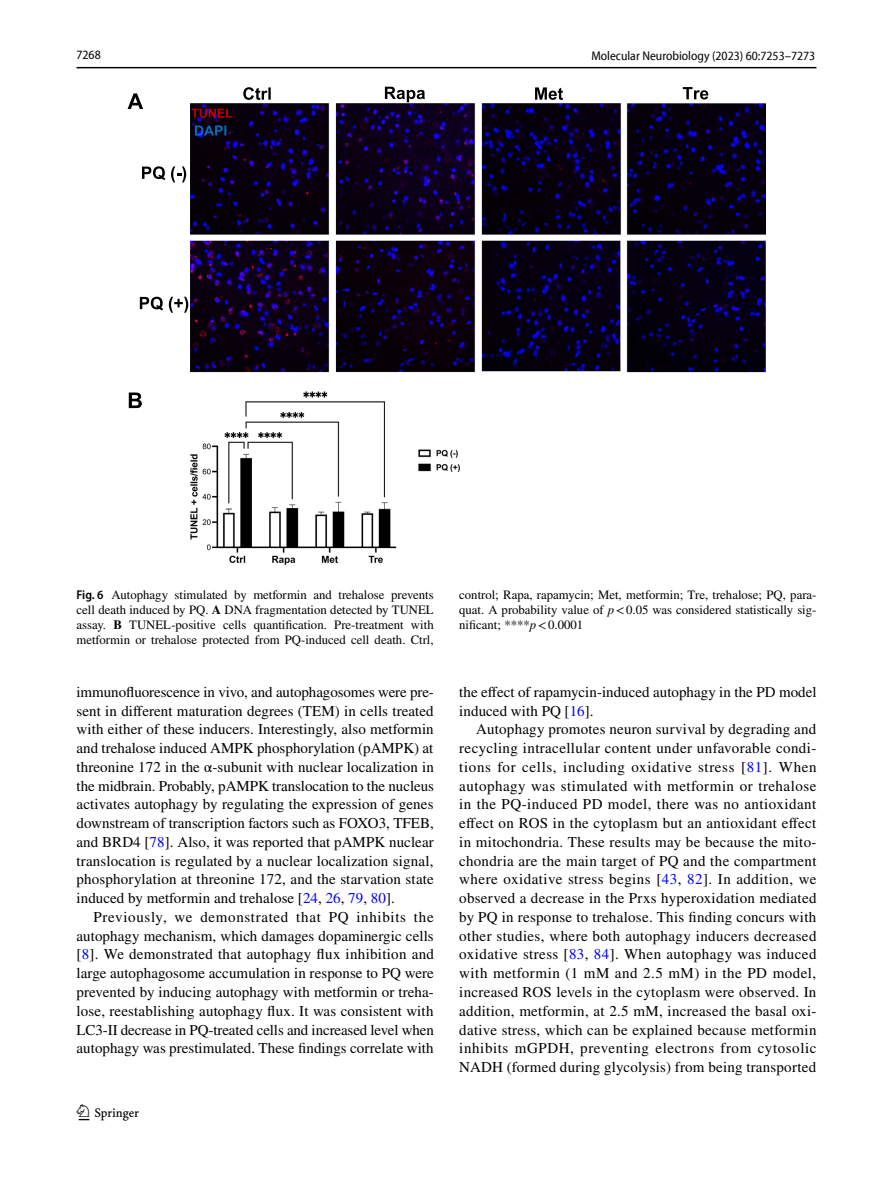
<style>
.page{position:relative;width:893px;height:1187px;background:#fff}
.page>*{position:absolute;margin:0;border:0;box-sizing:border-box;transform-origin:0 0}
.t1{font:22.5px "Springnew Regular 2";color:#000}
.t2{font:15px/18.8px "STIX";letter-spacing:.005em;color:#000;text-align:justify}
.t3{font:12.75px/15px "STIX";color:#000;text-align:justify}
.t4{font:semi-condensed 12.75px "Myriad Pro Unic";color:#000}
.t5{font:12.75px "Myriad Pro Semi Cn 2";color:#000}
.s1{font-family:"Myriad Pro";font-weight:600;font-stretch:semi-condensed}
.s2{font-weight:700}
.s3{font-style:italic}
.s4{color:#00f}
</style>
<div class="page">
<hr style="left:77px;top:67px;width:739px;height:1px;background:#000">
<img style="left:191px;top:103px;width:574px;height:461px">
<svg style="left:243px;top:87px;width:28px;height:13px"></svg>
<svg style="left:385px;top:87px;width:40px;height:15px"></svg>
<svg style="left:535px;top:87px;width:28px;height:13px"></svg>
<svg style="left:683px;top:87px;width:25px;height:12px"></svg>
<svg style="left:142px;top:166px;width:44px;height:16px"></svg>
<svg style="left:140px;top:297px;width:48px;height:16px"></svg>
<svg style="left:128px;top:93px;width:15px;height:16px"></svg>
<svg style="left:192px;top:109px;width:40px;height:9px"></svg>
<svg style="left:195px;top:125px;width:31px;height:10px"></svg>
<svg style="left:129px;top:392px;width:13px;height:16px"></svg>
<p class="t5" style="left:77px;top:48px;width:26px">7268</p>
<p class="t4" style="left:591px;top:51px;width:225px">Molecular Neurobiology (2023) 60:7253–7273</p>
<p class="t3" style="left:77px;top:588px;width:359px"><span class="s1">Fig. 6</span> Autophagy stimulated by metformin and trehalose prevents cell death induced by PQ. <span class="s2">A</span> DNA fragmentation detected by TUNEL assay. <span class="s2">B</span> TUNEL-positive cells quantification. Pre-treatment with metformin or trehalose protected from PQ-induced cell death. Ctrl,</p>
<p class="t3" style="left:459px;top:588px;width:359px">control; Rapa, rapamycin; Met, metformin; Tre, trehalose; PQ, para&shy;quat. A probability value of <span class="s3">p</span>&lt;0.05 was considered statistically sig&shy;nificant; ****<span class="s3">p</span>&lt;0.0001</p>
<p class="t2" style="left:77px;top:683px;width:359px">immunofluorescence in vivo, and autophagosomes were pre&shy;sent in different maturation degrees (TEM) in cells treated with either of these inducers. Interestingly, also metformin and trehalose induced AMPK phosphorylation (pAMPK) at threonine 172 in the α-subunit with nuclear localization in the midbrain. Probably, pAMPK translocation to the nucleus activates autophagy by regulating the expression of genes downstream of transcription factors such as FOXO3, TFEB, and BRD4 [<span class="s4">78</span>]. Also, it was reported that pAMPK nuclear translocation is regulated by a nuclear localization signal, phosphorylation at threonine 172, and the starvation state induced by metformin and trehalose [<span class="s4">24</span>, <span class="s4">26</span>, <span class="s4">79</span>, <span class="s4">80</span>].</p>
<p class="t2" style="left:77px;top:908px;width:359px;text-indent:17px">Previously, we demonstrated that PQ inhibits the autophagy mechanism, which damages dopaminergic cells [<span class="s4">8</span>]. We demonstrated that autophagy flux inhibition and large autophagosome accumulation in response to PQ were prevented by inducing autophagy with metformin or treha&shy;lose, reestablishing autophagy flux. It was consistent with LC3-II decrease in PQ-treated cells and increased level when autophagy was prestimulated. These findings correlate with</p>
<h1 class="t1" style="left:79px;top:1104px;width:62px">1 3</h1>
<p class="t2" style="left:459px;top:683px;width:359px">the effect of rapamycin-induced autophagy in the PD model induced with PQ [<span class="s4">16</span>].</p>
<p class="t2" style="left:459px;top:721px;width:359px;text-indent:17px">Autophagy promotes neuron survival by degrading and recycling intracellular content under unfavorable condi&shy;tions for cells, including oxidative stress [<span class="s4">81</span>]. When autophagy was stimulated with metformin or trehalose in the PQ-induced PD model, there was no antioxidant effect on ROS in the cytoplasm but an antioxidant effect in mitochondria. These results may be because the mito&shy;chondria are the main target of PQ and the compartment where oxidative stress begins [<span class="s4">43</span>, <span class="s4">82</span>]. In addition, we observed a decrease in the Prxs hyperoxidation mediated by PQ in response to trehalose. This finding concurs with other studies, where both autophagy inducers decreased oxidative stress [<span class="s4">83</span>, <span class="s4">84</span>]. When autophagy was induced with metformin (1 mM and 2.5 mM) in the PD model, increased ROS levels in the cytoplasm were observed. In addition, metformin, at 2.5 mM, increased the basal oxi&shy;dative stress, which can be explained because metformin inhibits mGPDH, preventing electrons from cytosolic NADH (formed during glycolysis) from being transported</p>
</div>
